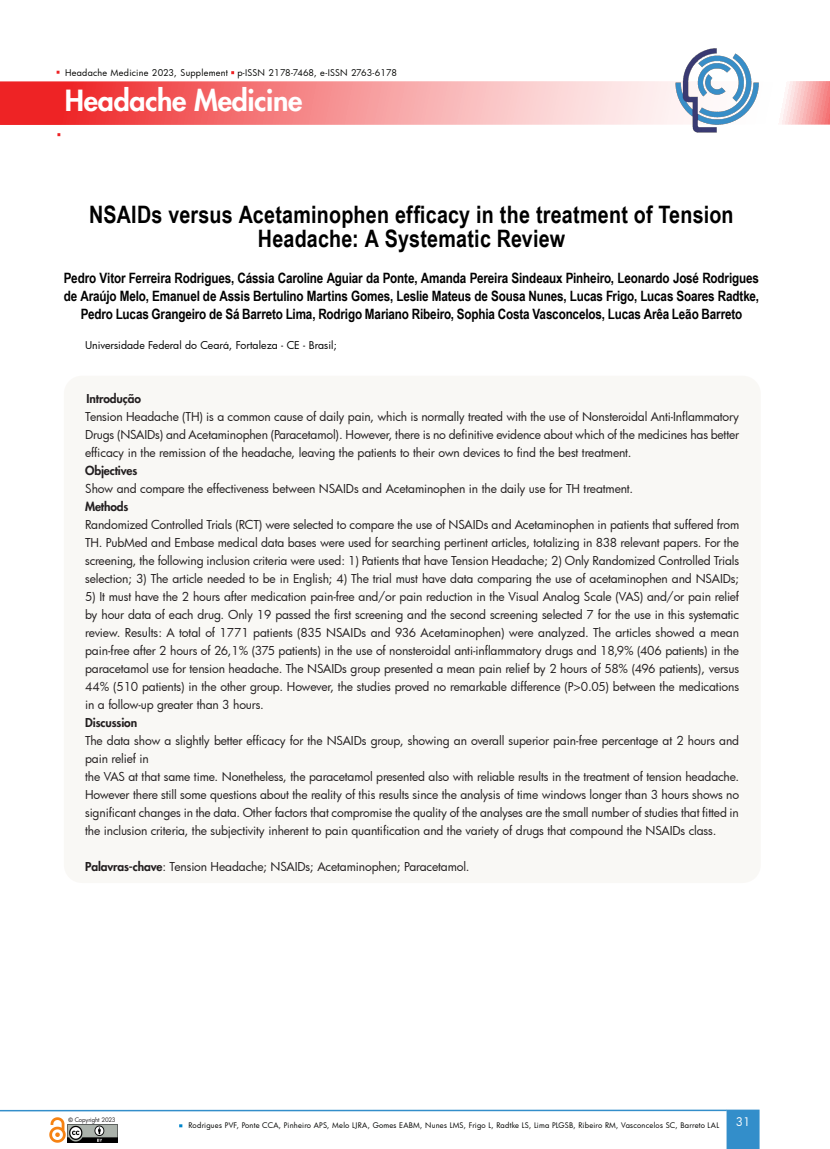
<style>
.page{position:relative;width:830px;height:1149px;background:#fff}
.page>*{position:absolute;margin:0;border:0;box-sizing:border-box;transform-origin:0 0}
.t1{font:800 28.5px "Futura";letter-spacing:-.01em;color:#fff}
.t2{font:700 24px/24px "Arial Narrow";letter-spacing:.01em;color:#000;text-align:center}
.t3{font:700 14.25px/18px "Arial Narrow";letter-spacing:-.01em;color:#000;text-align:center}
.texto{font:12px/18px "Futura";letter-spacing:-.01em;color:#231f20;text-align:justify}
.texto-2{font:800 12px "Futura";letter-spacing:-.01em;color:#231f20}
.t4{font:11.55px "Futura";color:#fff}
.texto-3{font:10.5px "Futura";letter-spacing:.005em;color:#000}
.t5{font:9px "Futura";letter-spacing:.025em;color:#040503}
.t6{font:7.5px "Futura";letter-spacing:.025em;color:#040503}
.t7{font:6px "Futura";letter-spacing:-.02em;color:#231f20}
.s1{font-weight:800}
.s2{font-family:"Arial";font-weight:700}
</style>
<div class="page">
<svg style="left:0;top:81px;width:829px;height:44px;background:#f69394"></svg>
<svg style="left:726px;top:1109px;width:33px;height:39px"></svg>
<hr style="left:0;top:1109px;width:726px;height:1px;background:#338eca">
<img style="left:67px;top:1124px;width:50px;height:18px">
<img style="left:49px;top:1117px;width:17px;height:25px">
<img style="left:674px;top:48px;width:85px;height:85px">
<div style="left:64px;top:375px;width:696px;height:507px;background:#f9f8f5;border-radius:18px"></div>
<p class="t5" style="left:65px;top:66px;width:333px">Headache Medicine 2023, Supplement p-ISSN 2178-7468, e-ISSN 2763-6178</p>
<h1 class="t1" style="left:65px;top:83px;width:239px">Headache Medicine</h1>
<p class="t2" style="left:89px;top:201px;width:645px">NSAIDs versus Acetaminophen efficacy in the treatment of Tension<br>Headache: A Systematic Review</p>
<p class="t3" style="left:64px;top:268px;width:696px">Pedro Vitor Ferreira Rodrigues, Cássia Caroline Aguiar da Ponte, Amanda Pereira Sindeaux Pinheiro, Leonardo José Rodrigues de Araújo Melo, Emanuel de Assis Bertulino Martins Gomes, Leslie Mateus de Sousa Nunes, Lucas Frigo, Lucas Soares Radtke,<br>Pedro Lucas Grangeiro de Sá Barreto Lima, Rodrigo Mariano Ribeiro, Sophia Costa Vasconcelos, Lucas Arêa Leão Barreto</p>
<p class="texto-3" style="left:85px;top:338px;width:253px">Universidade Federal do Ceará, Fortaleza - CE - Brasil;</p>
<p class="texto-2" style="left:87px;top:390px;width:56px">Introdução</p>
<p class="texto" style="left:85px;top:407px;width:655px">Tension Headache (TH) is a common cause of daily pain, which is normally treated with the use of Nonsteroidal Anti-Inflammatory Drugs (NSAIDs) and Acetaminophen (Paracetamol). However, there is no definitive evidence about which of the medicines has better efficacy in the remission of the headache, leaving the patients to their own devices to find the best treatment.</p>
<p class="texto-2" style="left:85px;top:462px;width:54px">Objectives</p>
<p class="texto" style="left:85px;top:479px;width:549px">Show and compare the effectiveness between NSAIDs and Acetaminophen in the daily use for TH treatment.</p>
<p class="texto-2" style="left:85px;top:498px;width:45px">Methods</p>
<p class="texto" style="left:85px;top:515px;width:655px">Randomized Controlled Trials (RCT) were selected to compare the use of NSAIDs and Acetaminophen in patients that suffered from TH. PubMed and Embase medical data bases were used for searching pertinent articles, totalizing in 838 relevant papers. For the screening, the following inclusion criteria were used: 1) Patients that have Tension Headache; 2) Only Randomized Controlled Trials selection; 3) The article needed to be in English; 4) The trial must have data comparing the use of acetaminophen and NSAIDs;</p>
<p class="texto" style="left:85px;top:587px;width:655px">5) It must have the 2 hours after medication pain-free and/or pain reduction in the Visual Analog Scale (VAS) and/or pain relief by hour data of each drug. Only 19 passed the first screening and the second screening selected 7 for the use in this systematic review. Results: A total of 1771 patients (835 NSAIDs and 936 Acetaminophen) were analyzed. The articles showed a mean pain-free after 2 hours of 26,1% (375 patients) in the use of nonsteroidal anti-inflammatory drugs and 18,9% (406 patients) in the paracetamol use for tension headache. The NSAIDs group presented a mean pain relief by 2 hours of 58% (496 patients), versus 44% (510 patients) in the other group. However, the studies proved no remarkable difference (P&gt;0.05) between the medications in a follow-up greater than 3 hours.</p>
<p class="texto-2" style="left:85px;top:714px;width:54px">Discussion</p>
<p class="texto" style="left:85px;top:731px;width:655px">The data show a slightly better efficacy for the NSAIDs group, showing an overall superior pain-free percentage at 2 hours and pain relief in</p>
<p class="texto" style="left:85px;top:767px;width:655px">the VAS at that same time. Nonetheless, the paracetamol presented also with reliable results in the treatment of tension headache.<br>However there still some questions about the reality of this results since the analysis of time windows longer than 3 hours shows no significant changes in the data. Other factors that compromise the quality of the analyses are the small number of studies that fitted in the inclusion criteria, the subjectivity inherent to pain quantification and the variety of drugs that compound the NSAIDs class.</p>
<p class="texto" style="left:85px;top:857px;width:385px"><span class="s1">Palavras-chave</span>: Tension Headache; NSAIDs; Acetaminophen; Paracetamol.</p>
<p class="t7" style="left:69px;top:1114px;width:48px"><span class="s2">©</span> Copyright 2023</p>
<p class="t6" style="left:188px;top:1119px;width:532px">Rodrigues PVF, Ponte CCA, Pinheiro APS, Melo LJRA, Gomes EABM, Nunes LMS, Frigo L, Radtke LS, Lima PLGSB, Ribeiro RM, Vasconcelos SC, Barreto LAL</p>
<p class="t4" style="left:735px;top:1113px;width:16px">31</p>
</div>
